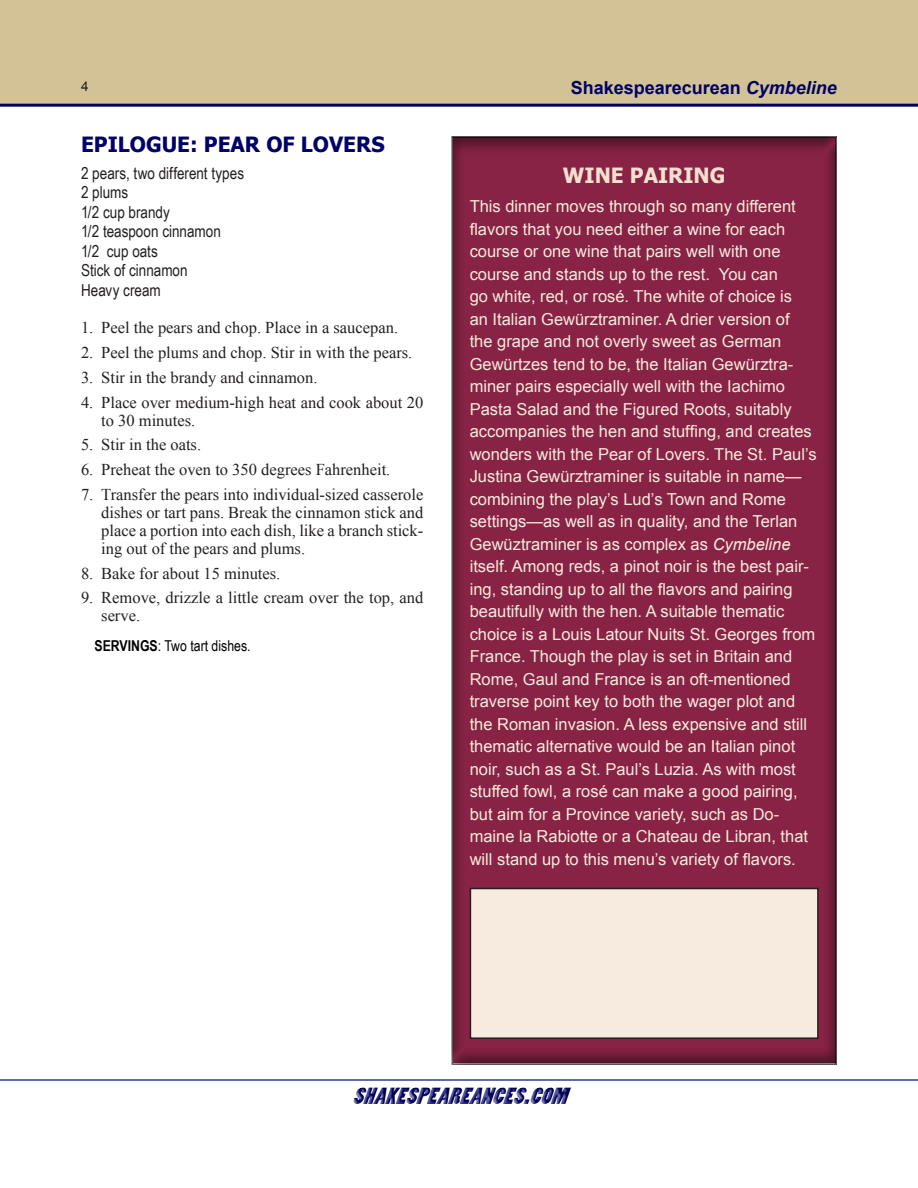
<style>
.page{position:relative;width:918px;height:1188px;background:#fff}
.page>*{position:absolute;margin:0;border:0;box-sizing:border-box;transform-origin:0 0}
.t1{font:italic 22.05px "Poplar Std";color:#006;scale:1.05 1}
.Body{font:700 21px "Tahoma";color:#006}
.Recipe_Head{font:700 21px "Tahoma";color:#f3e0ce}
.t2{font:700 18px "Arial";color:#006}
.Wine_Pairing{font:16.5px/22.5px "Arial";color:#f7ebdf}
.t3{font:16.5px/18px "Times New Roman";color:#231f20}
.Ingredients{font:16.5px "Arial Narrow";color:#231f20}
.Servings{font:15px "Arial Narrow";color:#000}
.t4{font:13.5px "Arial";color:#231f20}
.s1{font-style:italic}
.s2{font-weight:700}
.s3{font-size:31.5px}
</style>
<div class="page">
<div style="left:0;top:0;width:918px;height:104px;background:#d2c295"></div>
<hr style="left:0;top:1079px;width:918px;height:2px;background:#253f8e">
<div style="left:352px;top:1082px;width:224px;height:27px;background:#231f20;opacity:.75"></div>
<hr style="left:0;top:104px;width:918px;height:3px;background:#006">
<div style="left:450px;top:131px;width:389px;height:935px;background:#231f20;opacity:.5"></div>
<div style="left:470px;top:889px;width:348px;height:149px;background:#f7ebdf"></div>
<div style="left:470px;top:888px;width:349px;height:151px;border:2px solid #231f20"></div>
<p class="t4" style="left:81px;top:78px;width:9px">4</p>
<p class="t2" style="left:571px;top:76px;width:268px">Shakespearecurean <span class="s1">Cymbeline</span></p>
<p class="Body" style="left:81px;top:130px;width:305px">EPILOGUE: PEAR OF LOVERS</p>
<p class="Ingredients" style="left:81px;top:161px;width:165px">2 pears, two different types</p>
<p class="Ingredients" style="left:81px;top:180px;width:49px">2 plums</p>
<p class="Ingredients" style="left:81px;top:200px;width:90px">1/2 cup brandy</p>
<p class="Ingredients" style="left:81px;top:219px;width:141px">1/2 teaspoon cinnamon</p>
<p class="Ingredients" style="left:81px;top:239px;width:78px">1/2 cup oats</p>
<p class="Ingredients" style="left:81px;top:258px;width:108px">Stick of cinnamon</p>
<p class="Ingredients" style="left:81px;top:278px;width:81px">Heavy cream</p>
<p class="t3" style="left:81px;top:319px;width:319px">1. Peel the pears and chop. Place in a saucepan.</p>
<p class="t3" style="left:81px;top:343px;width:333px">2. Peel the plums and chop. Stir in with the pears.</p>
<p class="t3" style="left:81px;top:368px;width:238px">3. Stir in the brandy and cinnamon.</p>
<p class="t3" style="left:101px;top:393px;width:324px;text-indent:-20px">4. Place over medium-high heat and cook about 20 to 30 minutes.</p>
<p class="t3" style="left:81px;top:436px;width:122px">5. Stir in the oats.</p>
<p class="t3" style="left:81px;top:460px;width:311px">6. Preheat the oven to 350 degrees Fahrenheit.</p>
<p class="t3" style="left:101px;top:485px;width:324px;text-align:justify;text-indent:-20px">7. Transfer the pears into individual-sized casserole dishes or tart pans. Break the cinnamon stick and place a portion into each dish, like a branch stick&shy;ing out of the pears and plums.</p>
<p class="t3" style="left:81px;top:564px;width:201px">8. Bake for about 15 minutes.</p>
<p class="t3" style="left:101px;top:589px;width:324px;text-indent:-20px">9. Remove, drizzle a little cream over the top, and serve.</p>
<p class="Servings" style="left:94px;top:635px;width:158px"><span class="s2">SERVINGS</span>: Two tart dishes.</p>
<p class="Recipe_Head" style="left:563px;top:160px;width:164px">WINE PAIRING</p>
<p class="Wine_Pairing" style="left:470px;top:195px;width:348px">This dinner moves through so many different flavors that you need either a wine for each course or one wine that pairs well with one course and stands up to the rest. You can<br>go white, red, or rosé. The white of choice is<br>an Italian Gewürztraminer. A drier version of the grape and not overly sweet as German Gewürtzes tend to be, the Italian Gewürztra&shy;miner pairs especially well with the Iachimo Pasta Salad and the Figured Roots, suitably accompanies the hen and stuffing, and creates wonders with the Pear of Lovers. The St. Paul’s Justina Gewürztraminer is suitable in name— combining the play’s Lud’s Town and Rome settings—as well as in quality, and the Terlan Gewüztraminer is as complex as <span class="s1">Cymbeline </span>itself. Among reds, a pinot noir is the best pair&shy;ing, standing up to all the flavors and pairing beautifully with the hen. A suitable thematic choice is a Louis Latour Nuits St. Georges from France. Though the play is set in Britain and Rome, Gaul and France is an oft-mentioned traverse point key to both the wager plot and the Roman invasion. A less expensive and still thematic alternative would be an Italian pinot noir, such as a St. Paul’s Luzia. As with most stuffed fowl, a rosé can make a good pairing, but aim for a Province variety, such as Do&shy;maine la Rabiotte or a Chateau de Libran, that will stand up to this menu’s variety of flavors.</p>
<h1 class="t1" style="left:352px;top:1084px;width:214px">SHAKESPEAREANCES<span class="s3">.</span>COM</h1>
</div>
